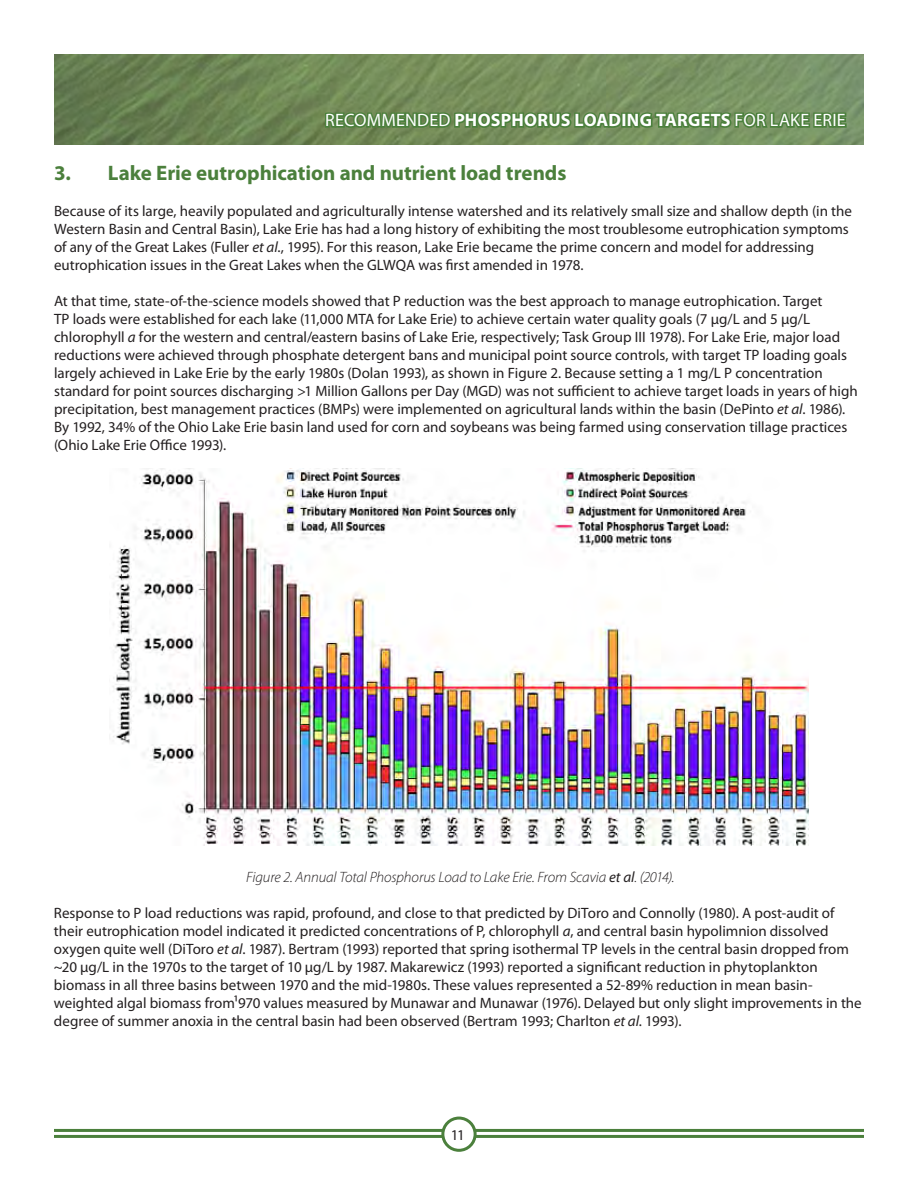
<style>
.page{position:relative;width:918px;height:1188px;background:#fff}
.page>*{position:absolute;margin:0;border:0;box-sizing:border-box;transform-origin:0 0}
.Heading_1{font:700 21px "Myriad Pro";letter-spacing:-.005em;color:#4b803c}
.t1{font:700 18px "Myriad Pro";letter-spacing:.015em;color:#fff}
.t2{font:15px/18px "Myriad Pro";color:#231f20}
.Figure{font:italic 300 15px "Myriad Pro";letter-spacing:-.01em;color:#231f20}
.s1{font-weight:400}
.s2{font-style:italic}
</style>
<div class="page">
<hr style="left:54px;top:1129px;width:810px;height:3px;background:#4b803c">
<hr style="left:54px;top:1135px;width:810px;height:3px;background:#4b803c">
<div style="left:443px;top:1118px;width:32px;height:32px;background:#fff;border-radius:50%"></div>
<div style="left:441px;top:1117px;width:36px;height:35px;border:3px solid #4b803c;border-radius:50%"></div>
<img style="left:54px;top:54px;width:810px;height:90px">
<svg style="left:323px;top:90px;width:525px;height:55px;background:#6c8c56"></svg>
<img style="left:112px;top:468px;width:697px;height:378px">
<p class="t1" style="left:325px;top:108px;width:522px"><span class="s1">RECOMMENDED</span> PHOSPHORUS LOADING TARGETS <span class="s1">FOR LAKE ERIE</span></p>
<p class="Heading_1" style="left:54px;top:159px;width:514px">3. Lake Erie eutrophication and nutrient load trends</p>
<p class="t2" style="left:54px;top:202px;width:800px">Because of its large, heavily populated and agriculturally intense watershed and its relatively small size and shallow depth (in the Western Basin and Central Basin), Lake Erie has had a long history of exhibiting the most troublesome eutrophication symptoms of any of the Great Lakes (Fuller <span class="s2">et al</span>., 1995). For this reason, Lake Erie became the prime concern and model for addressing eutrophication issues in the Great Lakes when the GLWQA was first amended in 1978.</p>
<p class="t2" style="left:54px;top:292px;width:805px">At that time, state-of-the-science models showed that P reduction was the best approach to manage eutrophication. Target<br>TP loads were established for each lake (11,000 MTA for Lake Erie) to achieve certain water quality goals (7 μg/L and 5 μg/L chlorophyll <span class="s2">a</span> for the western and central/eastern basins of Lake Erie, respectively; Task Group III 1978). For Lake Erie, major load reductions were achieved through phosphate detergent bans and municipal point source controls, with target TP loading goals largely achieved in Lake Erie by the early 1980s (Dolan 1993), as shown in Figure 2. Because setting a 1 mg/L P concentration standard for point sources discharging &gt;1 Million Gallons per Day (MGD) was not sufficient to achieve target loads in years of high precipitation, best management practices (BMPs) were implemented on agricultural lands within the basin (DePinto <span class="s2">et al</span>. 1986).<br>By 1992, 34% of the Ohio Lake Erie basin land used for corn and soybeans was being farmed using conservation tillage practices (Ohio Lake Erie Office 1993).</p>
<p class="Figure" style="left:246px;top:868px;width:430px">Figure 2. Annual Total Phosphorus Load to Lake Erie. From Scavia <span class="s1">et al</span>. (2014).</p>
<p class="t2" style="left:54px;top:904px;width:809px">Response to P load reductions was rapid, profound, and close to that predicted by DiToro and Connolly (1980). A post-audit of their eutrophication model indicated it predicted concentrations of P, chlorophyll <span class="s2">a</span>, and central basin hypolimnion dissolved oxygen quite well (DiToro <span class="s2">et al</span>. 1987). Bertram (1993) reported that spring isothermal TP levels in the central basin dropped from ~20 μg/L in the 1970s to the target of 10 μg/L by 1987. Makarewicz (1993) reported a significant reduction in phytoplankton biomass in all three basins between 1970 and the mid-1980s. These values represented a 52-89% reduction in mean basin&shy;weighted algal biomass from1970 values measured by Munawar and Munawar (1976). Delayed but only slight improvements in the degree of summer anoxia in the central basin had been observed (Bertram 1993; Charlton <span class="s2">et al</span>. 1993).</p>
<p class="t2" style="left:451px;top:1126px;width:15px">11</p>
</div>
